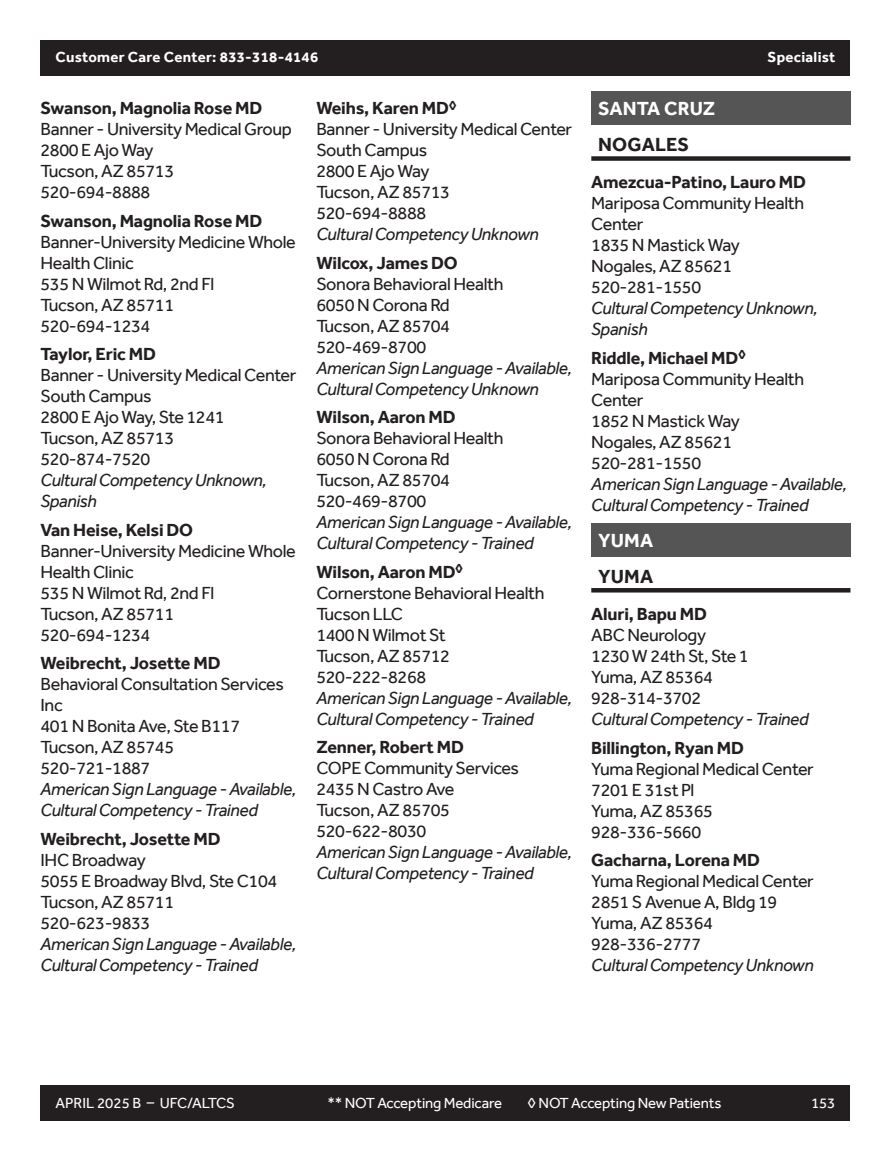
<style>
.page{position:relative;width:891px;height:1161px;background:#fff}
.page>*{position:absolute;margin:0;border:0;box-sizing:border-box;transform-origin:0 0}
.t1{font:700 19.5px "Effra";letter-spacing:.01em;color:#fff}
.t2{font:700 19.5px "Effra";letter-spacing:.01em;color:#231f20}
.t3{font:18px/21px "Effra";letter-spacing:-.02em;color:#231f20}
.t4{font:italic 18px/21px "Effra";letter-spacing:-.02em;color:#231f20}
.t5{font:700 18px "Effra";letter-spacing:-.01em;color:#231f20}
.t6{font:15px "Effra";letter-spacing:-.01em;color:#fff}
.t7{font:700 15px "Effra";letter-spacing:.02em;color:#fff}
</style>
<div class="page">
<div style="left:40px;top:40px;width:810px;height:36px;background:#231f20"></div>
<div style="left:40px;top:1085px;width:810px;height:35px;background:#231f20"></div>
<div style="left:591px;top:91px;width:259px;height:34px;background:#555"></div>
<div style="left:591px;top:156px;width:260px;height:5px;background:#231f20"></div>
<div style="left:591px;top:523px;width:259px;height:34px;background:#555"></div>
<div style="left:591px;top:588px;width:260px;height:5px;background:#231f20"></div>
<p class="t7" style="left:56px;top:48px;width:264px">Customer Care Center: 833-318-4146</p>
<p class="t7" style="left:768px;top:48px;width:69px">Specialist</p>
<h6 class="t5" style="left:40px;top:97px;width:223px">Swanson, Magnolia Rose MD</h6>
<p class="t3" style="left:40px;top:118px;width:253px">Banner - University Medical Group</p>
<p class="t3" style="left:40px;top:139px;width:135px">2800 E Ajo Way<br>Tucson, AZ 85713</p>
<p class="t3" style="left:40px;top:181px;width:111px">520-694-8888</p>
<h6 class="t5" style="left:40px;top:210px;width:223px">Swanson, Magnolia Rose MD</h6>
<p class="t3" style="left:40px;top:231px;width:257px">Banner-University Medicine Whole<br>Health Clinic</p>
<p class="t3" style="left:40px;top:273px;width:175px">535 N Wilmot Rd, 2nd Fl<br>Tucson, AZ 85711</p>
<p class="t3" style="left:40px;top:315px;width:111px">520-694-1234</p>
<h6 class="t5" style="left:40px;top:343px;width:117px">Taylor, Eric MD</h6>
<p class="t3" style="left:40px;top:364px;width:257px">Banner - University Medical Center<br>South Campus</p>
<p class="t3" style="left:40px;top:406px;width:186px">2800 E Ajo Way, Ste 1241<br>Tucson, AZ 85713</p>
<p class="t3" style="left:40px;top:448px;width:111px">520-874-7520</p>
<p class="t4" style="left:40px;top:469px;width:228px">Cultural Competency Unknown,<br>Spanish</p>
<h6 class="t5" style="left:40px;top:519px;width:154px">Van Heise, Kelsi DO</h6>
<p class="t3" style="left:40px;top:540px;width:257px">Banner-University Medicine Whole<br>Health Clinic</p>
<p class="t3" style="left:40px;top:582px;width:175px">535 N Wilmot Rd, 2nd Fl<br>Tucson, AZ 85711</p>
<p class="t3" style="left:40px;top:624px;width:111px">520-694-1234</p>
<h6 class="t5" style="left:40px;top:653px;width:182px">Weibrecht, Josette MD</h6>
<p class="t3" style="left:40px;top:674px;width:245px">Behavioral Consultation Services<br>Inc</p>
<p class="t3" style="left:40px;top:716px;width:201px">401 N Bonita Ave, Ste B117<br>Tucson, AZ 85745</p>
<p class="t3" style="left:40px;top:758px;width:111px">520-721-1887</p>
<p class="t4" style="left:40px;top:779px;width:257px">American Sign Language - Available,<br>Cultural Competency - Trained</p>
<h6 class="t5" style="left:40px;top:828px;width:182px">Weibrecht, Josette MD</h6>
<p class="t3" style="left:40px;top:849px;width:107px">IHC Broadway</p>
<p class="t3" style="left:40px;top:870px;width:238px">5055 E Broadway Blvd, Ste C104<br>Tucson, AZ 85711</p>
<p class="t3" style="left:40px;top:912px;width:111px">520-623-9833</p>
<p class="t4" style="left:40px;top:933px;width:257px">American Sign Language - Available,<br>Cultural Competency - Trained</p>
<h6 class="t5" style="left:316px;top:97px;width:142px">Weihs, Karen MD<sup>◊</sup></h6>
<p class="t3" style="left:316px;top:118px;width:257px">Banner - University Medical Center<br>South Campus</p>
<p class="t3" style="left:316px;top:160px;width:135px">2800 E Ajo Way<br>Tucson, AZ 85713</p>
<p class="t3" style="left:316px;top:202px;width:111px">520-694-8888</p>
<p class="t4" style="left:316px;top:223px;width:224px">Cultural Competency Unknown</p>
<h6 class="t5" style="left:316px;top:252px;width:143px">Wilcox, James DO</h6>
<p class="t3" style="left:316px;top:273px;width:189px">Sonora Behavioral Health</p>
<p class="t3" style="left:316px;top:294px;width:135px">6050 N Corona Rd<br>Tucson, AZ 85704</p>
<p class="t3" style="left:316px;top:336px;width:111px">520-469-8700</p>
<p class="t4" style="left:316px;top:357px;width:257px">American Sign Language - Available,<br>Cultural Competency Unknown</p>
<h6 class="t5" style="left:316px;top:406px;width:141px">Wilson, Aaron MD</h6>
<p class="t3" style="left:316px;top:427px;width:189px">Sonora Behavioral Health</p>
<p class="t3" style="left:316px;top:448px;width:135px">6050 N Corona Rd<br>Tucson, AZ 85704</p>
<p class="t3" style="left:316px;top:490px;width:111px">520-469-8700</p>
<p class="t4" style="left:316px;top:511px;width:257px">American Sign Language - Available,<br>Cultural Competency - Trained</p>
<h6 class="t5" style="left:316px;top:561px;width:148px">Wilson, Aaron MD<sup>◊</sup></h6>
<p class="t3" style="left:316px;top:582px;width:230px">Cornerstone Behavioral Health<br>Tucson LLC</p>
<p class="t3" style="left:316px;top:624px;width:135px">1400 N Wilmot St<br>Tucson, AZ 85712</p>
<p class="t3" style="left:316px;top:666px;width:111px">520-222-8268</p>
<p class="t4" style="left:316px;top:687px;width:257px">American Sign Language - Available,<br>Cultural Competency - Trained</p>
<h6 class="t5" style="left:316px;top:737px;width:149px">Zenner, Robert MD</h6>
<p class="t3" style="left:316px;top:758px;width:204px">COPE Community Services</p>
<p class="t3" style="left:316px;top:779px;width:140px">2435 N Castro Ave<br>Tucson, AZ 85705</p>
<p class="t3" style="left:316px;top:821px;width:111px">520-622-8030</p>
<p class="t4" style="left:316px;top:842px;width:257px">American Sign Language - Available,<br>Cultural Competency - Trained</p>
<h4 class="t1" style="left:598px;top:97px;width:119px">SANTA CRUZ</h4>
<h5 class="t2" style="left:598px;top:133px;width:93px">NOGALES</h5>
<h6 class="t5" style="left:591px;top:172px;width:216px">Amezcua-Patino, Lauro MD</h6>
<p class="t3" style="left:591px;top:193px;width:214px">Mariposa Community Health<br>Center</p>
<p class="t3" style="left:591px;top:235px;width:150px">1835 N Mastick Way<br>Nogales, AZ 85621</p>
<p class="t3" style="left:591px;top:277px;width:111px">520-281-1550</p>
<p class="t4" style="left:591px;top:298px;width:228px">Cultural Competency Unknown,<br>Spanish</p>
<h6 class="t5" style="left:591px;top:347px;width:156px">Riddle, Michael MD<sup>◊</sup></h6>
<p class="t3" style="left:591px;top:368px;width:214px">Mariposa Community Health<br>Center</p>
<p class="t3" style="left:591px;top:410px;width:150px">1852 N Mastick Way<br>Nogales, AZ 85621</p>
<p class="t3" style="left:591px;top:452px;width:111px">520-281-1550</p>
<p class="t4" style="left:591px;top:473px;width:257px">American Sign Language - Available,<br>Cultural Competency - Trained</p>
<h4 class="t1" style="left:598px;top:529px;width:57px">YUMA</h4>
<h5 class="t2" style="left:598px;top:565px;width:57px">YUMA</h5>
<h6 class="t5" style="left:591px;top:603px;width:117px">Aluri, Bapu MD</h6>
<p class="t3" style="left:591px;top:624px;width:116px">ABC Neurology</p>
<p class="t3" style="left:591px;top:645px;width:159px">1230 W 24th St, Ste 1<br>Yuma, AZ 85364</p>
<p class="t3" style="left:591px;top:687px;width:111px">928-314-3702</p>
<p class="t4" style="left:591px;top:708px;width:219px">Cultural Competency - Trained</p>
<h6 class="t5" style="left:591px;top:737px;width:154px">Billington, Ryan MD</h6>
<p class="t3" style="left:591px;top:758px;width:224px">Yuma Regional Medical Center</p>
<p class="t3" style="left:591px;top:779px;width:123px">7201 E 31st Pl<br>Yuma, AZ 85365</p>
<p class="t3" style="left:591px;top:821px;width:111px">928-336-5660</p>
<h6 class="t5" style="left:591px;top:849px;width:170px">Gacharna, Lorena MD</h6>
<p class="t3" style="left:591px;top:870px;width:224px">Yuma Regional Medical Center</p>
<p class="t3" style="left:591px;top:891px;width:188px">2851 S Avenue A, Bldg 19<br>Yuma, AZ 85364</p>
<p class="t3" style="left:591px;top:933px;width:111px">928-336-2777</p>
<p class="t4" style="left:591px;top:954px;width:224px">Cultural Competency Unknown</p>
<p class="t6" style="left:56px;top:1094px;width:181px">APRIL 2025 B – UFC/ALTCS</p>
<p class="t6" style="left:327px;top:1094px;width:176px">** NOT Accepting Medicare</p>
<p class="t6" style="left:528px;top:1094px;width:195px">◊ NOT Accepting New Patients</p>
<p class="t6" style="left:811px;top:1094px;width:26px">153</p>
</div>
